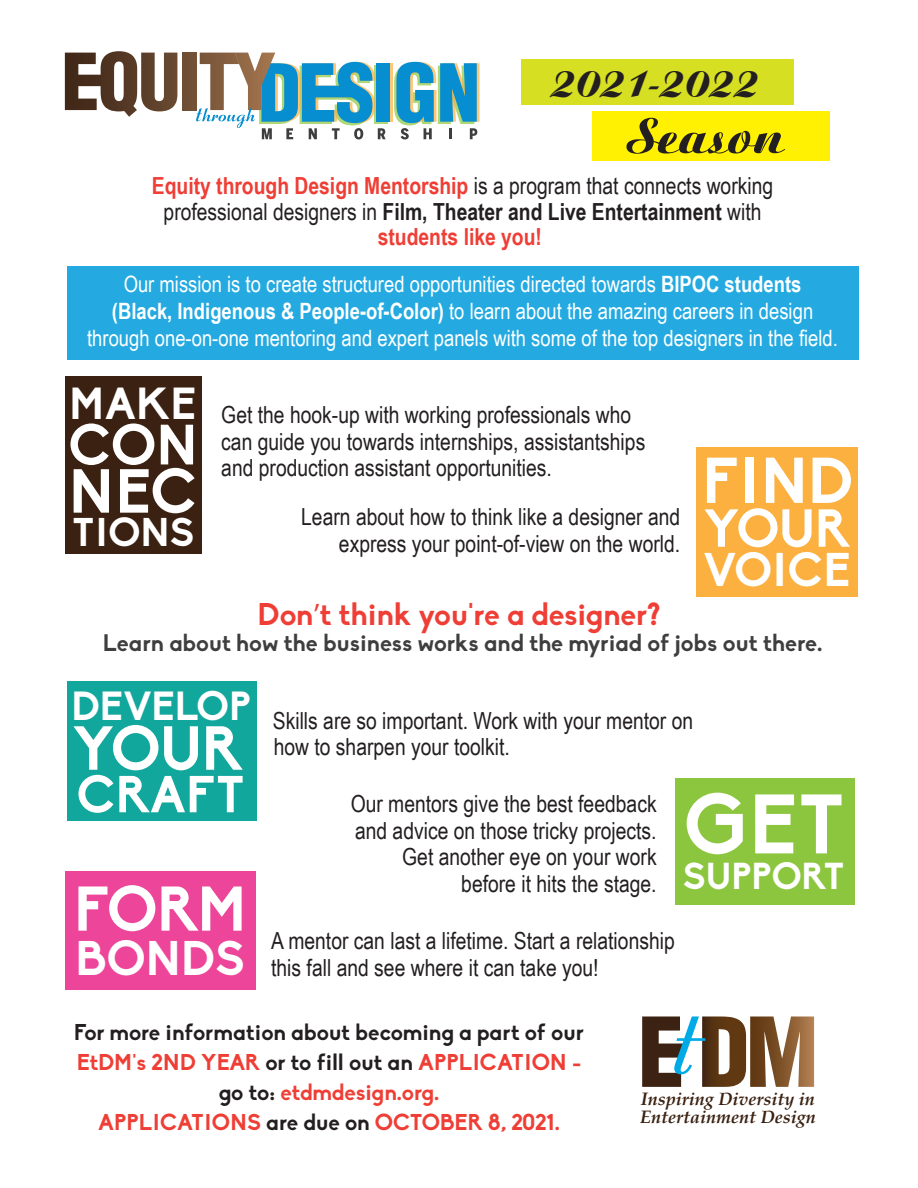
<style>
.page{position:relative;width:918px;height:1188px;background:#fff}
.page>*{position:absolute;margin:0;border:0;box-sizing:border-box;transform-origin:0 0}
.t1{font:700 82.8px "Biko";color:#fff}
.t2{font:700 63.6px "Biko";color:#fff}
.t3{font:700 62.1px "Biko";color:#fff}
.t4{font:700 61.05px "Biko";color:#fff}
.t5{font:700 55.8px "Biko";color:#fff}
.t6{font:52.5px "Ariston";color:#231f20}
.t7{font:700 52.5px "Biko";color:#fff}
.t8{font:700 51px "Biko";letter-spacing:.01em;color:#fff}
.t9{font:700 47.85px "Biko";color:#fff}
.t10{font:700 46.5px "Biko";letter-spacing:.005em;color:#fff}
.t11{font:45px "Ariston";color:#231f20}
.t12{font:700 44.1px "Biko";color:#fff}
.t13{font:700 40.05px "Biko";letter-spacing:-.01em;color:#fff}
.t14{font:700 39.45px "Biko";letter-spacing:.005em;color:#fff}
.t15{font:700 36.9px "Biko";color:#fff}
.t16{font:700 30.9px "Biko";color:#ee3e35}
.t17{font:23.55px/26.5px "Arial Narrow";color:#231f20}
.t18{font:700 23.55px "Biko";color:#3e3e3f}
.t19{font:700 23.55px "Arial Narrow";color:#ee3e35}
.t20{font:22.5px/26.5px "Arial Narrow";color:#fff;text-align:center}
.t21{font:700 22.5px/30px "Biko";color:#231f20;text-align:center}
.t22{font:italic 700 18px/18px "Palatino";color:#3a2111}
.s1{font-weight:700;color:#ee3e35}
.s2{font-weight:700}
.s3{font-family:"Myriad Pro";font-weight:400}
.s4{color:#ee3e35}
</style>
<div class="page">
<div style="left:374px;top:66px;width:13px;height:58px;background:#aed778"></div>
<div style="left:379px;top:63px;width:13px;height:59px;background:#fcc778"></div>
<div style="left:376px;top:63px;width:14px;height:59px;background:#068ed0"></div>
<svg style="left:65px;top:51px;width:112px;height:66px"></svg>
<div style="left:183px;top:53px;width:13px;height:57px;background:#715035"></div>
<svg style="left:394px;top:62px;width:86px;height:77px"></svg>
<svg style="left:196px;top:53px;width:190px;height:86px"></svg>
<div style="left:593px;top:111px;width:237px;height:49px;background:#fff101"></div>
<div style="left:522px;top:59px;width:272px;height:46px;background:#d6df21"></div>
<div style="left:67px;top:266px;width:791px;height:93px;background:#24aae1"></div>
<div style="left:65px;top:376px;width:137px;height:178px;background:#3a2111"></div>
<div style="left:696px;top:448px;width:162px;height:149px;background:#fbb03f"></div>
<div style="left:67px;top:681px;width:190px;height:140px;background:#12a79d"></div>
<div style="left:675px;top:778px;width:180px;height:127px;background:#8bc63e"></div>
<div style="left:65px;top:872px;width:191px;height:118px;background:#ed4599"></div>
<svg style="left:642px;top:1016px;width:172px;height:71px"></svg>
<h3 class="t11" style="left:552px;top:57px;width:210px">2021-2022</h3>
<h3 class="t6" style="left:629px;top:106px;width:158px">Season</h3>
<p class="t17" style="left:152px;top:171px;width:623px;text-align:center"><span class="s1">Equity through Design Mentorship</span> is a program that connects working professional designers in <span class="s2">Film, Theater and Live Entertainment</span> with</p>
<p class="t19" style="left:378px;top:219px;width:166px">students like you!</p>
<p class="t20" style="left:87px;top:270px;width:752px">Our mission is to create structured opportunities directed towards <span class="s2">BIPOC students<br>(Black, Indigenous &amp; People-of-Color)</span> to learn about the amazing careers in design through one-on-one mentoring and expert panels with some of the top designers in the field.</p>
<h3 class="t12" style="left:69px;top:377px;width:128px">MAKE</h3>
<h3 class="t5" style="left:69px;top:411px;width:131px">CON</h3>
<h3 class="t4" style="left:68px;top:455px;width:130px">NEC</h3>
<h3 class="t14" style="left:73px;top:509px;width:123px">TIONS</h3>
<p class="t17" style="left:221px;top:401px;width:426px">Get the hook-up with working professionals who can guide you towards internships, assistantships and production assistant opportunities.</p>
<p class="t17" style="left:301px;top:503px;width:381px;text-align:right">Learn about how to think like a designer and express your point-of-view on the world.</p>
<h2 class="t2" style="left:703px;top:442px;width:152px">FIND</h2>
<h3 class="t7" style="left:704px;top:497px;width:149px">YOUR</h3>
<h3 class="t10" style="left:703px;top:541px;width:149px">VOICE</h3>
<h3 class="t16" style="left:258px;top:595px;width:404px">Don<span class="s3">’</span>t think you're a designer?</h3>
<p class="t18" style="left:103px;top:628px;width:721px">Learn about how the business works and the myriad of jobs out there.</p>
<h3 class="t13" style="left:72px;top:682px;width:181px">DEVELOP</h3>
<h3 class="t4" style="left:72px;top:712px;width:172px">YOUR</h3>
<h3 class="t8" style="left:77px;top:764px;width:169px">CRAFT</h3>
<h3 class="t3" style="left:74px;top:872px;width:174px">FORM</h3>
<h3 class="t9" style="left:76px;top:929px;width:171px">BONDS</h3>
<p class="t17" style="left:273px;top:706px;width:422px">Skills are so important. Work with your mentor on how to sharpen your toolkit.</p>
<p class="t17" style="left:351px;top:790px;width:307px;text-align:right">Our mentors give the best feedback and advice on those tricky projects.<br>Get another eye on your work before it hits the stage.</p>
<h1 class="t1" style="left:684px;top:775px;width:161px">GET</h1>
<h3 class="t15" style="left:683px;top:854px;width:163px">SUPPORT</h3>
<p class="t17" style="left:271px;top:927px;width:405px">A mentor can last a lifetime. Start a relationship this fall and see where it can take you!</p>
<p class="t21" style="left:74px;top:1017px;width:511px">For more information about becoming a part of our <span class="s4">EtDM's 2ND YEAR</span> or to fill out an <span class="s4">APPLICATION - </span>go to: <span class="s4">etdmdesign.org.<br>APPLICATIONS</span> are due on <span class="s4">OCTOBER 8, 2021.</span></p>
<p class="t22" style="left:640px;top:1090px;width:177px">Inspiring Diversity in<br>Entertainment Design</p>
</div>
